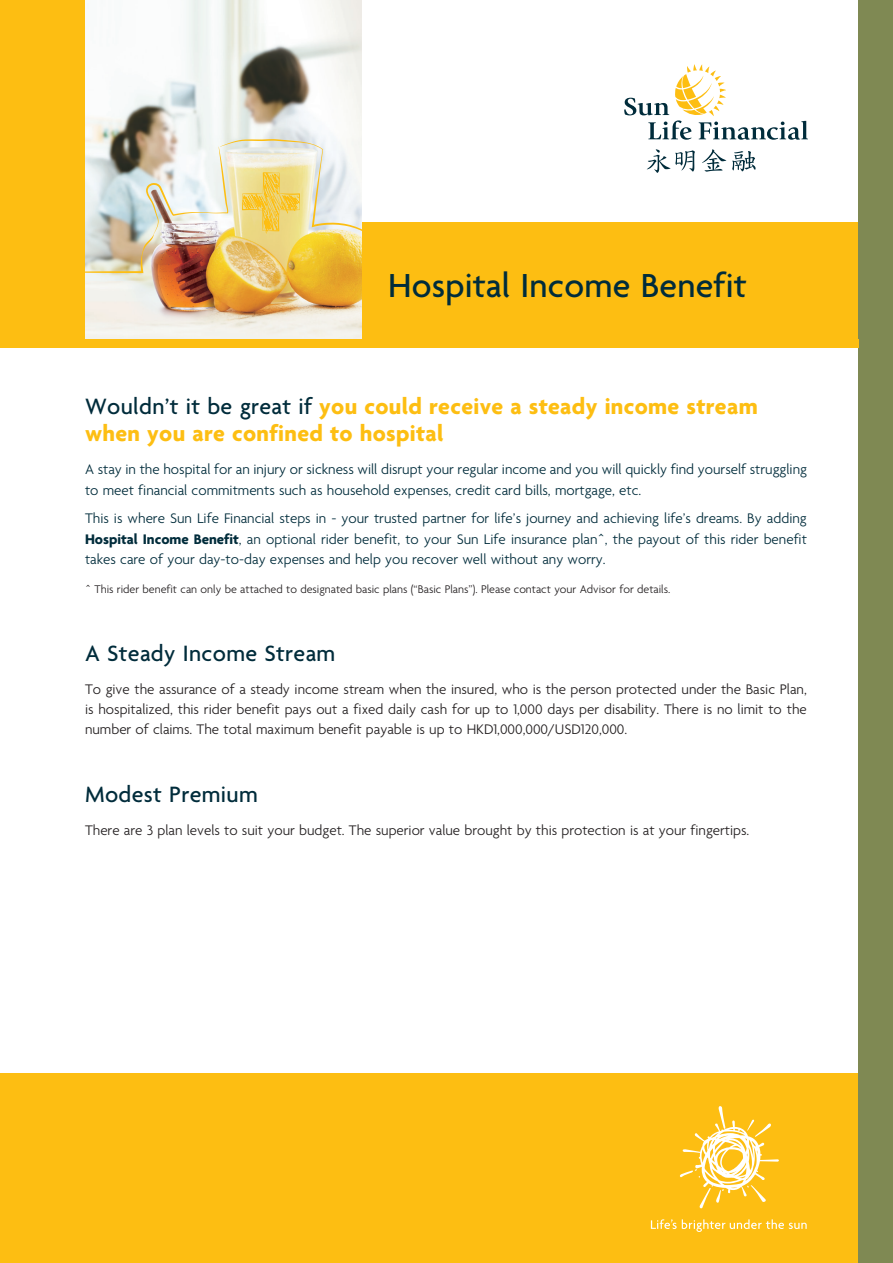
<style>
.page{position:relative;width:893px;height:1263px;background:#fff}
.page>*{position:absolute;margin:0;border:0;box-sizing:border-box;transform-origin:0 0}
.t1{font:500 36px "Agenda";letter-spacing:.005em;color:#002c3b}
.t2{font:700 24px/27px "Agenda";letter-spacing:.015em;color:#fdbe12}
.t3{font:500 24px "Agenda";letter-spacing:.015em;color:#002c3b}
.t4{font:300 15px/20.2px "Agenda";color:#002c3b}
.t5{font:300 15px/20.2px "Agenda";color:#231f20;text-align:justify}
.t6{font:300 12px "Agenda";color:#231f20}
.s1{font-weight:500;color:#002c3b}
.s2{font-weight:700}
</style>
<div class="page">
<div style="left:0;top:0;width:85px;height:348px;background:#fdbe12"></div>
<div style="left:356px;top:222px;width:505px;height:126px;background:#fdbe12"></div>
<svg style="left:624px;top:64px;width:184px;height:76px"></svg>
<svg style="left:647px;top:149px;width:48px;height:24px"></svg>
<svg style="left:702px;top:149px;width:24px;height:23px"></svg>
<svg style="left:732px;top:151px;width:24px;height:20px"></svg>
<div style="left:0;top:1074px;width:893px;height:189px;background:#fdbe12"></div>
<svg style="left:651px;top:1219px;width:156px;height:13px"></svg>
<svg style="left:680px;top:1106px;width:99px;height:103px"></svg>
<div style="left:859px;top:0;width:34px;height:1263px;background:#7f8953"></div>
<img style="left:85px;top:0;width:276px;height:339px">
<img style="left:85px;top:139px;width:276px;height:134px">
<div style="left:0;top:339px;width:859px;height:9px;background:#fdbe12"></div>
<h1 class="t1" style="left:388px;top:266px;width:360px">Hospital Income Benefit</h1>
<h2 class="t2" style="left:85px;top:395px;width:674px"><span class="s1">Wouldn’t it be great if</span> you could receive a steady income stream when you are confined to hospital</h2>
<p class="t4" style="left:85px;top:460px;width:723px">A stay in the hospital for an injury or sickness will disrupt your regular income and you will quickly find yourself struggling to meet financial commitments such as household expenses, credit card bills, mortgage, etc.</p>
<p class="t4" style="left:85px;top:509px;width:723px;text-align:justify">This is where Sun Life Financial steps in - your trusted partner for life’s journey and achieving life’s dreams. By adding <span class="s2">Hospital Income Benefit</span>, an optional rider benefit, to your Sun Life insurance plan^, the payout of this rider benefit takes care of your day-to-day expenses and help you recover well without any worry.</p>
<p class="t6" style="left:85px;top:582px;width:587px">^ This rider benefit can only be attached to designated basic plans (“Basic Plans”). Please contact your Advisor for details.</p>
<h2 class="t3" style="left:85px;top:640px;width:252px">A Steady Income Stream</h2>
<p class="t5" style="left:85px;top:679px;width:723px">To give the assurance of a steady income stream when the insured, who is the person protected under the Basic Plan, is hospitalized, this rider benefit pays out a fixed daily cash for up to 1,000 days per disability. There is no limit to the number of claims. The total maximum benefit payable is up to HKD1,000,000/USD120,000.</p>
<h2 class="t3" style="left:85px;top:781px;width:174px">Modest Premium</h2>
<p class="t5" style="left:85px;top:821px;width:666px">There are 3 plan levels to suit your budget. The superior value brought by this protection is at your fingertips.</p>
</div>
